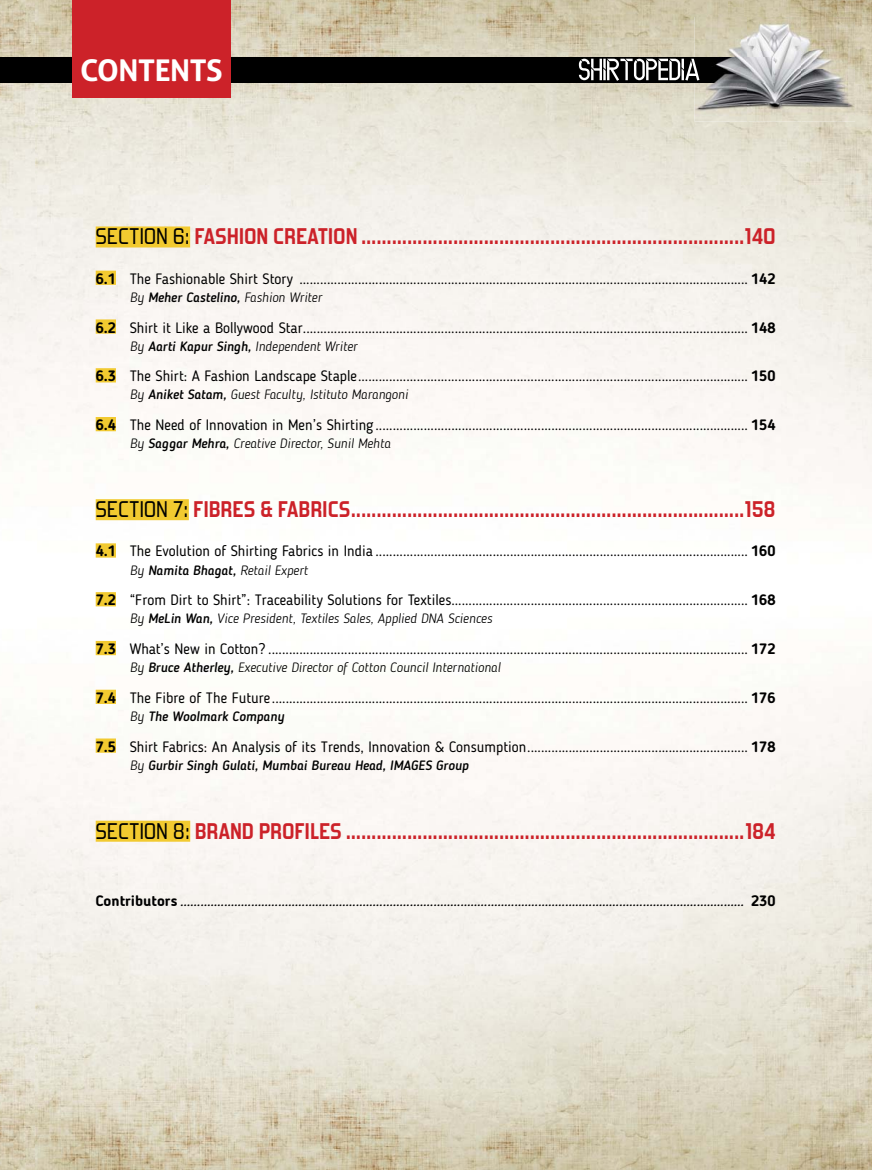
<style>
.page{position:relative;width:872px;height:1170px;background:#fff}
.page>*{position:absolute;margin:0;border:0;box-sizing:border-box;transform-origin:0 0}
.t1{font:700 30px "Aller";letter-spacing:-.015em;color:#fff}
.t2{font:700 22.5px "Forgotten Futurist Rg";letter-spacing:.02em;color:#cc2229}
.t3{font:15px "Blogger Sans";color:#000}
.t4{font:italic 300 13.5px "Blogger Sans";color:#000}
.t5{font:italic 500 13.5px "Blogger Sans";color:#000}
.s1{font-weight:400;color:#000}
.s2{font-weight:700}
.s3{font-weight:500}
.s4{font-weight:300}
.s5{font-weight:700;font-style:normal;font-size:15px}
</style>
<div class="page">
<img style="left:37px;top:83px;width:835px;height:1086px">
<img style="left:0;top:0;width:37px;height:1169px">
<img style="left:836px;top:0;width:36px;height:83px">
<img style="left:36px;top:0;width:693px;height:83px">
<img style="left:729px;top:0;width:107px;height:17px">
<div style="left:96px;top:226px;width:94px;height:21px;background:#f2ca30"></div>
<div style="left:96px;top:270px;width:20px;height:15px;background:#f2ca30"></div>
<div style="left:96px;top:319px;width:20px;height:14px;background:#f2ca30"></div>
<div style="left:96px;top:368px;width:20px;height:14px;background:#f2ca30"></div>
<div style="left:96px;top:417px;width:20px;height:14px;background:#f2ca30"></div>
<div style="left:96px;top:499px;width:93px;height:21px;background:#f2ca30"></div>
<div style="left:96px;top:543px;width:20px;height:14px;background:#f2ca30"></div>
<div style="left:96px;top:592px;width:20px;height:14px;background:#f2ca30"></div>
<div style="left:96px;top:641px;width:20px;height:14px;background:#f2ca30"></div>
<div style="left:96px;top:689px;width:20px;height:15px;background:#f2ca30"></div>
<div style="left:96px;top:738px;width:20px;height:14px;background:#f2ca30"></div>
<div style="left:96px;top:820px;width:94px;height:21px;background:#f2ca30"></div>
<div style="left:0;top:57px;width:774px;height:25px;background:#000"></div>
<img style="left:694px;top:17px;width:54px;height:41px">
<img style="left:748px;top:17px;width:107px;height:104px">
<img style="left:694px;top:81px;width:54px;height:40px">
<svg style="left:579px;top:59px;width:120px;height:22px"></svg>
<div style="left:72px;top:0;width:158px;height:97px;background:#cc2229"></div>
<h1 class="t1" style="left:80px;top:53px;width:144px">CONTENTS</h1>
<h2 class="t2" style="left:96px;top:224px;width:681px"><span class="s1">SECTION 6:</span> FASHION CREATION ...........................................................................140</h2>
<p class="t3" style="left:96px;top:272px;width:681px"><span class="s2">6.1</span> The Fashionable Shirt Story .................................................................................................................................. <span class="s2">142</span></p>
<p class="t4" style="left:130px;top:291px;width:194px">By <span class="s3">Meher Castelino,</span> Fashion Writer</p>
<p class="t3" style="left:96px;top:321px;width:681px"><span class="s2">6.2</span> Shirt it Like a Bollywood Star................................................................................................................................. <span class="s2">148</span></p>
<p class="t4" style="left:130px;top:340px;width:229px">By <span class="s3">Aarti Kapur Singh,</span> Independent Writer</p>
<p class="t3" style="left:96px;top:370px;width:681px"><span class="s2">6.3</span> The Shirt: A Fashion Landscape Staple ................................................................................................................. <span class="s2">150</span></p>
<p class="t4" style="left:130px;top:389px;width:280px">By <span class="s3">Aniket Satam,</span> Guest Faculty, Istituto Marangoni</p>
<p class="t3" style="left:96px;top:418px;width:681px"><span class="s2">6.4</span> The Need of Innovation in Men’s Shirting ............................................................................................................ <span class="s2">154</span></p>
<p class="t4" style="left:130px;top:438px;width:262px">By <span class="s3">Saggar Mehra,</span> Creative Director, Sunil Mehta</p>
<h2 class="t2" style="left:96px;top:496px;width:681px"><span class="s1">SECTION 7:</span> FIBRES &amp; FABRICS .............................................................................158</h2>
<p class="t3" style="left:96px;top:545px;width:681px"><span class="s2">4.1</span> The Evolution of Shirting Fabrics in India ............................................................................................................ <span class="s2">160</span></p>
<p class="t4" style="left:130px;top:564px;width:180px">By <span class="s3">Namita Bhagat,</span> Retail Expert</p>
<p class="t3" style="left:96px;top:594px;width:681px"><span class="s2">7.2</span> “From Dirt to Shirt”: Traceability Solutions for Textiles...................................................................................... <span class="s2">168</span></p>
<p class="t4" style="left:130px;top:613px;width:364px">By <span class="s3">MeLin Wan,</span> Vice President, Textiles Sales, Applied DNA Sciences</p>
<p class="t3" style="left:96px;top:642px;width:681px"><span class="s2">7.3</span> What’s New in Cotton? ........................................................................................................................................... <span class="s2">172</span></p>
<p class="t4" style="left:130px;top:661px;width:372px">By <span class="s3">Bruce Atherley,</span> Executive Director of Cotton Council International</p>
<p class="t3" style="left:96px;top:691px;width:681px"><span class="s2">7.4</span> The Fibre of The Future .......................................................................................................................................... <span class="s2">176</span></p>
<p class="t5" style="left:130px;top:710px;width:156px"><span class="s4">By</span> The Woolmark Company</p>
<p class="t3" style="left:96px;top:740px;width:681px"><span class="s2">7.5</span> Shirt Fabrics: An Analysis of its Trends, Innovation &amp; Consumption ................................................................ <span class="s2">178</span></p>
<p class="t5" style="left:130px;top:759px;width:340px"><span class="s4">By</span> Gurbir Singh Gulati, Mumbai Bureau Head, IMAGES Group</p>
<h2 class="t2" style="left:96px;top:817px;width:681px"><span class="s1">SECTION 8:</span> BRAND PROFILES ..............................................................................184</h2>
<p class="t5" style="left:96px;top:895px;width:681px"><span class="s5">Contributors</span> ....................................................................................................................................................................... <span class="s5">230</span></p>
</div>
